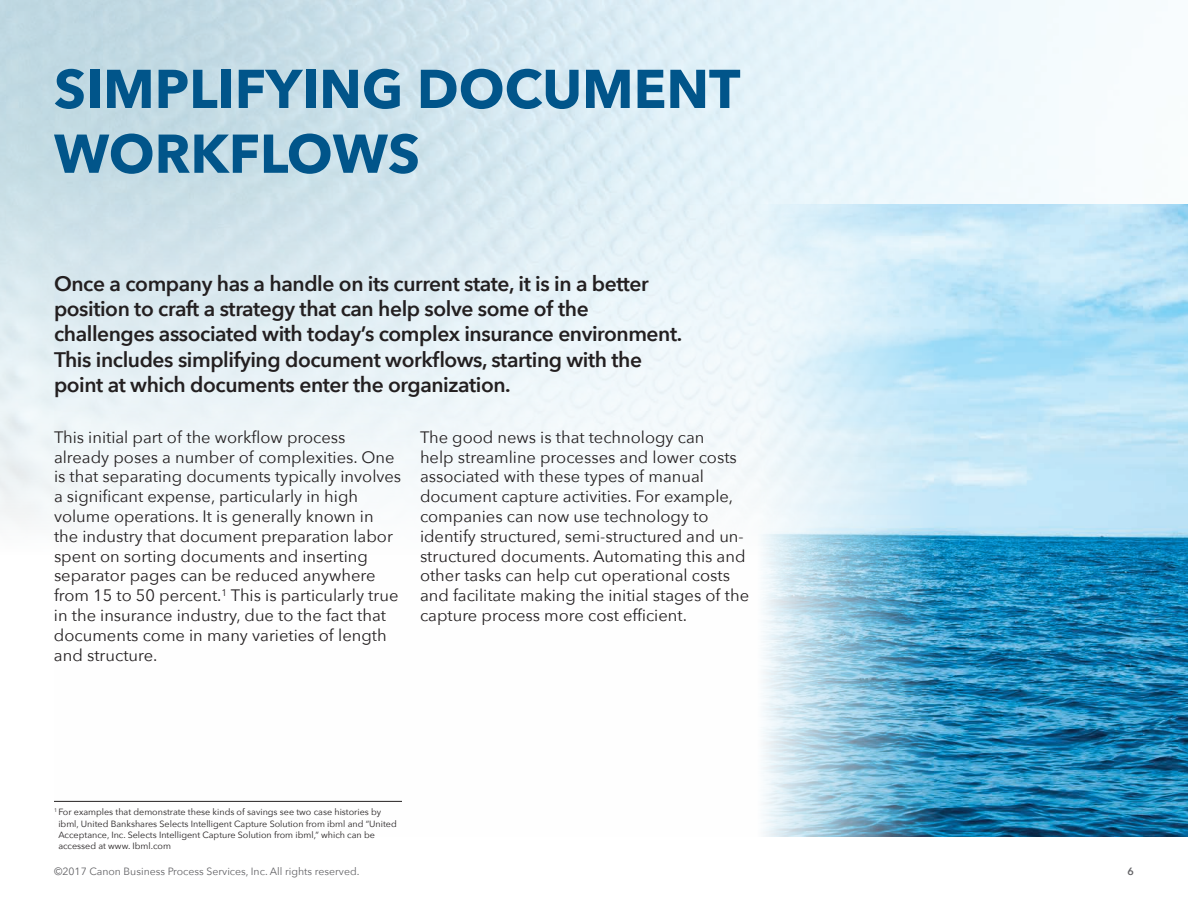
<style>
.page{position:relative;width:1188px;height:918px;background:#fff}
.page>*{position:absolute;margin:0;border:0;box-sizing:border-box;transform-origin:0 0}
.t1{font:700 54px/64.8px "Avenir Next";color:#01558a}
.t2{font:600 21px/25.2px "Avenir Next";letter-spacing:-.02em;color:#231f20}
.t3{font:16.5px/19.8px "Avenir Next";color:#231f20}
.t4{font:10.5px "Avenir Next";color:#636366}
.t5{font:600 10.5px "Avenir Next";color:#636366}
.t6{font:9px/11.2px "Avenir Next";color:#231f20}
</style>
<div class="page">
<img style="left:54px;top:204px;width:1134px;height:633px">
<hr style="left:54px;top:801px;width:348px;height:1px;background:#231f20">
<h1 class="t1" style="left:54px;top:56px;width:688px">SIMPLIFYING DOCUMENT<br>WORKFLOWS</h1>
<p class="t2" style="left:54px;top:271px;width:630px">Once a company has a handle on its current state, it is in a better position to craft a strategy that can help solve some of the challenges associated with today’s complex insurance environment.<br>This includes simplifying document workflows, starting with the point at which documents enter the organization.</p>
<p class="t3" style="left:54px;top:427px;width:349px">This initial part of the workflow process already poses a number of complexities. One is that separating documents typically involves a significant expense, particularly in high volume operations. It is generally known in the industry that document preparation labor spent on sorting documents and inserting separator pages can be reduced anywhere from 15 to 50 percent.<sup>1</sup> This is particularly true in the insurance industry, due to the fact that documents come in many varieties of length and structure.</p>
<p class="t3" style="left:420px;top:427px;width:331px">The good news is that technology can<br>help streamline processes and lower costs associated with these types of manual document capture activities. For example, companies can now use technology to identify structured, semi-structured and un&shy;structured documents. Automating this and other tasks can help cut operational costs and facilitate making the initial stages of the capture process more cost efficient.</p>
<p class="t6" style="left:58px;top:806px;width:340px;text-indent:-4px"><sup>1</sup> For examples that demonstrate these kinds of savings see two case histories by ibml, United Bankshares Selects Intelligent Capture Solution from ibml and “United Acceptance, Inc. Selects Intelligent Capture Solution from ibml,” which can be accessed at www. Ibml.com</p>
<p class="t4" style="left:54px;top:865px;width:307px">©2017 Canon Business Process Services, Inc. All rights reserved.</p>
<p class="t5" style="left:1128px;top:864px;width:8px">6</p>
</div>
